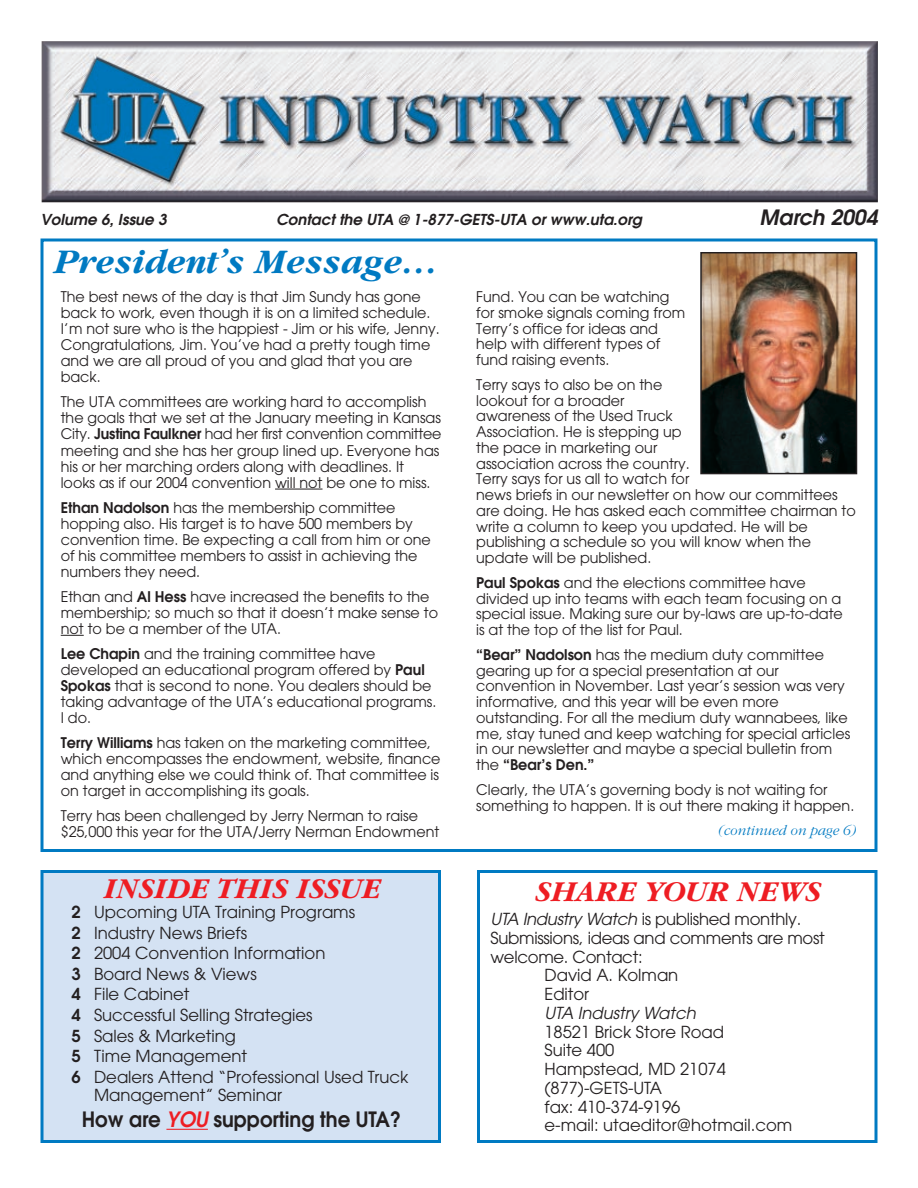
<style>
.page{position:relative;width:918px;height:1188px;background:#fff}
.page>*{position:absolute;margin:0;border:0;box-sizing:border-box;transform-origin:0 0}
.t1{font:italic 700 36px "Garamond";color:#007ac2}
.t2{font:italic 700 30px "Garamond";color:#ee1d23}
.t3{font:600 21px "Avant Garde";color:#231f20;scale:.94 1}
.t4{font:italic 600 21px "Avant Garde";color:#231f20}
.t5{font:16.5px/20.7px "Avant Garde";color:#231f20}
.t6{font:italic 16.5px "Avant Garde";color:#231f20}
.t7{font:italic 600 15px "Avant Garde";color:#231f20}
.t8{font:14.7px/15.8px "Avant Garde";color:#231f20}
.t9{font:italic 300 14.7px "Garamond";color:#007ac2}
.s1{font-weight:600}
.s2{font-style:italic;color:#ee1d23}
.s3{font-style:italic}
</style>
<div class="page">
<img style="left:42px;top:41px;width:836px;height:161px">
<div style="left:40px;top:238px;width:838px;height:614px;border:3px solid #007ac2"></div>
<hr style="left:275px;top:489px;width:48px;height:1px;background:#231f20">
<svg style="left:61px;top:635px;width:23px;height:1px"></svg>
<img style="left:702px;top:254px;width:153px;height:218px">
<div style="left:700px;top:252px;width:157px;height:222px;border:1px solid #231f20"></div>
<div style="left:477px;top:870px;width:401px;height:273px;border:3px solid #007ac2"></div>
<div style="left:44px;top:873px;width:394px;height:267px;background:#d4e2f3"></div>
<div style="left:40px;top:870px;width:401px;height:273px;border:3px solid #007ac2"></div>
<hr style="left:166px;top:1129px;width:42px;height:1px;background:#ee1d23">
<p class="t7" style="left:40px;top:214px;width:127px">Volume 6, Issue 3</p>
<p class="t7" style="left:276px;top:214px;width:367px">Contact the UTA @ 1-877-GETS-UTA or www.uta.org</p>
<h3 class="t4" style="left:760px;top:210px;width:119px">March 2004</h3>
<h1 class="t1" style="left:52px;top:249px;width:386px">President’s Message…</h1>
<p class="t8" style="left:61px;top:290px;width:380px">The best news of the day is that Jim Sundy has gone back to work, even though it is on a limited schedule.<br>I’m not sure who is the happiest - Jim or his wife, Jenny.<br>Congratulations, Jim. You’ve had a pretty tough time and we are all proud of you and glad that you are back.</p>
<p class="t8" style="left:61px;top:395px;width:382px">The UTA committees are working hard to accomplish the goals that we set at the January meeting in Kansas City. <span class="s1">Justina Faulkner</span> had her first convention committee meeting and she has her group lined up. Everyone has his or her marching orders along with deadlines. It looks as if our 2004 convention will not be one to miss.</p>
<p class="t8" style="left:61px;top:501px;width:372px"><span class="s1">Ethan Nadolson</span> has the membership committee hopping also. His target is to have 500 members by convention time. Be expecting a call from him or one of his committee members to assist in achieving the numbers they need.</p>
<p class="t8" style="left:61px;top:590px;width:379px">Ethan and <span class="s1">Al Hess</span> have increased the benefits to the membership; so much so that it doesn’t make sense to not to be a member of the UTA.</p>
<p class="t8" style="left:61px;top:647px;width:377px"><span class="s1">Lee Chapin</span> and the training committee have developed an educational program offered by <span class="s1">Paul Spokas</span> that is second to none. You dealers should be taking advantage of the UTA’s educational programs.<br>I do.</p>
<p class="t8" style="left:61px;top:736px;width:381px"><span class="s1">Terry Williams</span> has taken on the marketing committee, which encompasses the endowment, website, finance and anything else we could think of. That committee is on target in accomplishing its goals.</p>
<p class="t8" style="left:61px;top:809px;width:380px">Terry has been challenged by Jerry Nerman to raise $25,000 this year for the UTA/Jerry Nerman Endowment</p>
<p class="t8" style="left:476px;top:290px;width:210px">Fund. You can be watching for smoke signals coming from<br>Terry’s office for ideas and help with different types of fund raising events.</p>
<p class="t8" style="left:476px;top:378px;width:381px">Terry says to also be on the<br>lookout for a broader<br>awareness of the Used Truck<br>Association. He is stepping up<br>the pace in marketing our<br>association across the country.<br>Terry says for us all to watch for<br>news briefs in our newsletter on how our committees are doing. He has asked each committee chairman to write a column to keep you updated. He will be publishing a schedule so you will know when the update will be published.</p>
<p class="t8" style="left:476px;top:576px;width:368px"><span class="s1">Paul Spokas</span> and the elections committee have divided up into teams with each team focusing on a special issue. Making sure our by-laws are up-to-date is at the top of the list for Paul.</p>
<p class="t8" style="left:476px;top:648px;width:376px"><span class="s1">“Bear” Nadolson</span> has the medium duty committee gearing up for a special presentation at our convention in November. Last year’s session was very informative, and this year will be even more outstanding. For all the medium duty wannabees, like me, stay tuned and keep watching for special articles in our newsletter and maybe a special bulletin from the <span class="s1">“Bear’s Den.”</span></p>
<p class="t8" style="left:476px;top:783px;width:380px">Clearly, the UTA’s governing body is not waiting for something to happen. It is out there making it happen.</p>
<p class="t9" style="left:718px;top:825px;width:140px">(continued on page 6)</p>
<h2 class="t2" style="left:103px;top:878px;width:279px">INSIDE THIS ISSUE</h2>
<p class="t5" style="left:72px;top:903px;width:338px"><span class="s1">2</span> Upcoming UTA Training Programs<br><span class="s1">2</span> Industry News Briefs<br><span class="s1">2</span> 2004 Convention Information<br><span class="s1">3</span> Board News &amp; Views<br><span class="s1">4</span> File Cabinet<br><span class="s1">4</span> Successful Selling Strategies<br><span class="s1">5</span> Sales &amp; Marketing<br><span class="s1">5</span> Time Management<br><span class="s1">6</span> Dealers Attend “Professional Used Truck</p>
<p class="t5" style="left:94px;top:1086px;width:190px">Management” Seminar</p>
<h3 class="t3" style="left:82px;top:1112px;width:341px">How are <span class="s2">YOU</span> supporting the UTA?</h3>
<h2 class="t2" style="left:534px;top:880px;width:287px">SHARE YOUR NEWS</h2>
<p class="t5" style="left:490px;top:910px;width:312px"><span class="s3">UTA Industry Watch</span> is published monthly.</p>
<p class="t5" style="left:490px;top:929px;width:336px">Submissions, ideas and comments are most</p>
<p class="t5" style="left:490px;top:948px;width:154px">welcome. Contact:</p>
<p class="t5" style="left:544px;top:967px;width:135px">David A. Kolman</p>
<p class="t5" style="left:544px;top:985px;width:46px">Editor</p>
<p class="t6" style="left:544px;top:1007px;width:153px">UTA Industry Watch</p>
<p class="t5" style="left:544px;top:1024px;width:249px;line-height:18.8px">18521 Brick Store Road<br>Suite 400<br>Hampstead, MD 21074 (877)-GETS-UTA<br>fax: 410-374-9196<br>e-mail: utaeditor@hotmail.com</p>
</div>
